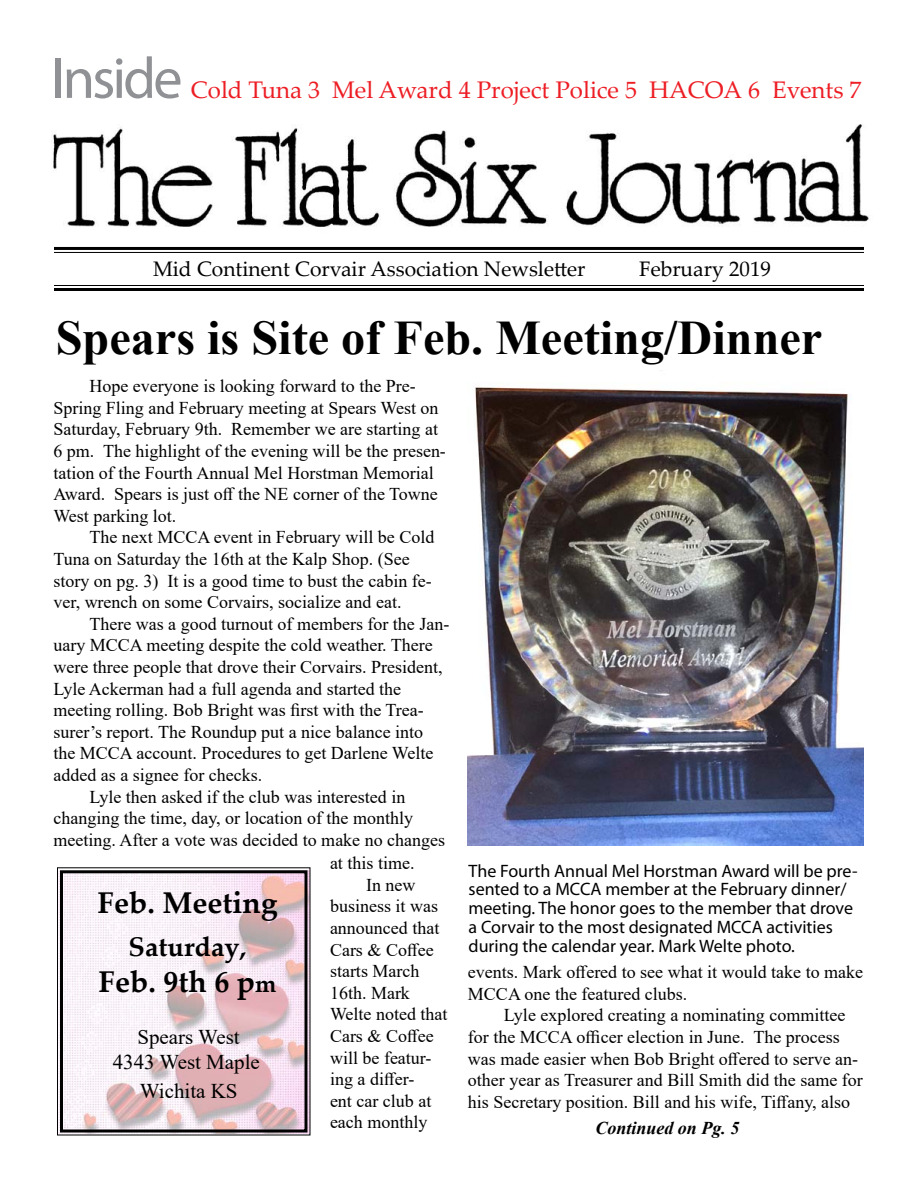
<style>
.page{position:relative;width:918px;height:1188px;background:#fff}
.page>*{position:absolute;margin:0;border:0;box-sizing:border-box;transform-origin:0 0}
.t1{font:58.5px "Myriad Pro";letter-spacing:-.05em;color:#8f9194}
.t2{font:700 48.3px "Times New Roman";color:#000}
.t3{font:700 30px "Palatino Linotype";color:#000}
.t4{font:700 27px "Palatino Linotype";color:#000}
.t5{font:24px "Palatino Linotype";color:#ed1d24}
.t6{font:21px "Palatino Linotype";color:#000}
.t7{font:21px/25.2px "Times New Roman";color:#000;text-align:center}
.t8{font:18px/21.6px "Times New Roman";color:#000}
.t9{font:18px/18.8px "Myriad Pro";color:#000}
.t10{font:italic 700 18px "Times New Roman";color:#000}
.s1{font-size:24px}
</style>
<div class="page">
<hr style="left:54px;top:247px;width:810px;height:3px;background:#000">
<hr style="left:54px;top:252px;width:810px;height:1px;background:#000">
<hr style="left:54px;top:285px;width:810px;height:1px;background:#000">
<hr style="left:54px;top:288px;width:810px;height:3px;background:#000">
<img style="left:53px;top:124px;width:816px;height:103px">
<svg style="left:57px;top:867px;width:254px;height:269px"></svg>
<div style="left:60px;top:870px;width:248px;height:262px;border:3px solid #000"></div>
<img style="left:468px;top:387px;width:395px;height:458px">
<h1 class="t1" style="left:51px;top:42px;width:133px">Inside</h1>
<h3 class="t5" style="left:191px;top:73px;width:672px">Cold Tuna 3 Mel Award 4 Project Police 5 HACOA 6 Events 7</h3>
<p class="t6" style="left:153px;top:254px;width:434px">Mid Continent Corvair Association Newsletter</p>
<p class="t6" style="left:639px;top:254px;width:134px">February 2019</p>
<h2 class="t2" style="left:56px;top:303px;width:768px">Spears is Site of Feb. Meeting/Dinner</h2>
<p class="t8" style="left:53px;top:375px;width:394px;text-indent:36px">Hope everyone is looking forward to the Pre-Spring Fling and February meeting at Spears West on Saturday, February 9th. Remember we are starting at 6 pm. The highlight of the evening will be the presen&shy;tation of the Fourth Annual Mel Horstman Memorial Award. Spears is just off the NE corner of the Towne West parking lot.</p>
<p class="t8" style="left:53px;top:526px;width:382px;text-indent:36px">The next MCCA event in February will be Cold Tuna on Saturday the 16th at the Kalp Shop. (See story on pg. 3) It is a good time to bust the cabin fe&shy;ver, wrench on some Corvairs, socialize and eat.</p>
<p class="t8" style="left:89px;top:612px;width:361px">There was a good turnout of members for the Jan-</p>
<p class="t8" style="left:53px;top:634px;width:381px">uary MCCA meeting despite the cold weather. There</p>
<p class="t8" style="left:53px;top:656px;width:391px">were three people that drove their Corvairs. President,</p>
<p class="t8" style="left:53px;top:677px;width:349px">Lyle Ackerman had a full agenda and started the</p>
<p class="t8" style="left:53px;top:699px;width:372px">meeting rolling. Bob Bright was first with the Trea-</p>
<p class="t8" style="left:53px;top:720px;width:371px">surer’s report. The Roundup put a nice balance into</p>
<p class="t8" style="left:53px;top:742px;width:382px">the MCCA account. Procedures to get Darlene Welte</p>
<p class="t8" style="left:53px;top:764px;width:210px">added as a signee for checks.</p>
<p class="t8" style="left:89px;top:785px;width:317px">Lyle then asked if the club was interested in</p>
<p class="t8" style="left:53px;top:807px;width:361px">changing the time, day, or location of the monthly</p>
<p class="t8" style="left:53px;top:828px;width:393px">meeting. After a vote was decided to make no changes</p>
<p class="t8" style="left:330px;top:852px;width:86px">at this time.</p>
<p class="t8" style="left:366px;top:873px;width:51px">In new</p>
<p class="t8" style="left:330px;top:895px;width:109px">business it was</p>
<p class="t8" style="left:330px;top:917px;width:111px">announced that</p>
<p class="t8" style="left:330px;top:938px;width:105px">Cars &amp; Coffee</p>
<p class="t8" style="left:330px;top:960px;width:91px">starts March</p>
<p class="t8" style="left:330px;top:981px;width:81px">16th. Mark</p>
<p class="t8" style="left:330px;top:1003px;width:119px">Welte noted that</p>
<p class="t8" style="left:330px;top:1025px;width:105px">Cars &amp; Coffee</p>
<p class="t8" style="left:330px;top:1046px;width:103px">will be featur-</p>
<p class="t8" style="left:330px;top:1068px;width:86px">ing a differ-</p>
<p class="t8" style="left:330px;top:1089px;width:103px">ent car club at</p>
<p class="t8" style="left:330px;top:1111px;width:99px">each monthly</p>
<p class="t9" style="left:469px;top:861px;width:391px">The Fourth Annual Mel Horstman Award will be pre&shy;sented to a MCCA member at the February dinner/ meeting. The honor goes to the member that drove a Corvair to the most designated MCCA activities during the calendar year. Mark Welte photo.</p>
<p class="t8" style="left:468px;top:961px;width:397px">events. Mark offered to see what it would take to make<br>MCCA one the featured clubs.</p>
<p class="t8" style="left:468px;top:1004px;width:396px;text-indent:36px">Lyle explored creating a nominating committee for the MCCA officer election in June. The process was made easier when Bob Bright offered to serve an&shy;other year as Treasurer and Bill Smith did the same for his Secretary position. Bill and his wife, Tiffany, also</p>
<p class="t10" style="left:595px;top:1116px;width:146px">Continued on Pg. 5</p>
<h3 class="t3" style="left:97px;top:881px;width:182px">Feb. Meeting</h3>
<h3 class="t4" style="left:129px;top:928px;width:119px">Saturday,</h3>
<h3 class="t3" style="left:98px;top:960px;width:180px">Feb. 9th 6 p<span class="s1">m</span></h3>
<p class="t7" style="left:113px;top:1024px;width:149px">Spears West<br>4343 West Maple</p>
<p class="t7" style="left:140px;top:1078px;width:99px">Wichita KS</p>
</div>
